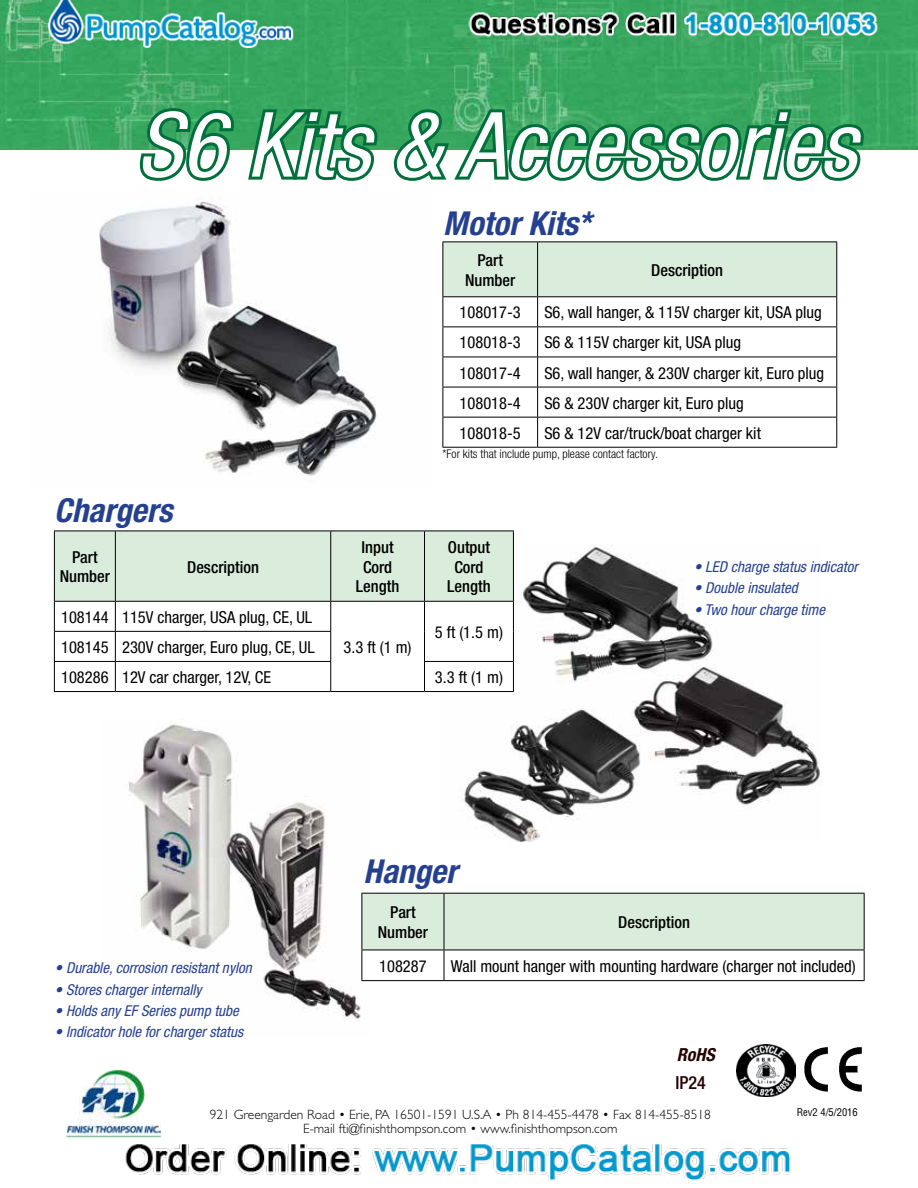
<style>
.page{position:relative;width:918px;height:1188px;background:#fff}
.page>*{position:absolute;margin:0;border:0;box-sizing:border-box;transform-origin:0 0}
.t1{font:italic condensed 90px "Helvetica Neue LT Std";color:#fff}
.t2{font:italic 700 condensed 33px "Helvetica Neue";color:#25408f}
.t3{font:italic 700 condensed 18px "Helvetica Neue";color:#230200}
.t4{font:500 condensed 18px "Helvetica Neue";color:#230302}
.t5{font:condensed 16.5px/30.2px "Helvetica Neue";color:#000}
.t6{font:500 condensed 16.5px/19.8px "Helvetica Neue";color:#000;text-align:center}
.t7{font:italic condensed 15px "Helvetica Neue";color:#25408f}
.t8{font:300 13.5px/14.9px "Gill Sans";color:#000001;text-align:center}
.t9{font:300 condensed 12px "Helvetica Neue";color:#000}
.t10{font:condensed 10.5px "Helvetica";color:#000}
</style>
<div class="page">
<img style="left:128px;top:723px;width:241px;height:297px">
<img style="left:462px;top:545px;width:360px;height:297px">
<svg style="left:54px;top:531px;width:460px;height:160px"></svg>
<hr style="left:54px;top:691px;width:61px;height:1px;background:#000">
<hr style="left:115px;top:691px;width:216px;height:1px;background:#000">
<hr style="left:331px;top:691px;width:94px;height:1px;background:#000">
<hr style="left:425px;top:691px;width:89px;height:1px;background:#000">
<img style="left:0;top:0;width:918px;height:149px">
<svg style="left:363px;top:894px;width:501px;height:86px"></svg>
<hr style="left:362px;top:893px;width:82px;height:1px;background:#000">
<hr style="left:362px;top:894px;width:1px;height:56px;background:#000">
<hr style="left:444px;top:893px;width:421px;height:1px;background:#000">
<hr style="left:444px;top:894px;width:1px;height:56px;background:#000">
<hr style="left:864px;top:894px;width:1px;height:56px;background:#000">
<hr style="left:362px;top:950px;width:82px;height:1px;background:#000">
<hr style="left:362px;top:950px;width:1px;height:30px;background:#000">
<hr style="left:444px;top:950px;width:421px;height:1px;background:#000">
<hr style="left:444px;top:950px;width:1px;height:30px;background:#000">
<hr style="left:864px;top:950px;width:1px;height:30px;background:#000">
<hr style="left:362px;top:980px;width:82px;height:1px;background:#000">
<hr style="left:444px;top:980px;width:421px;height:1px;background:#000">
<img style="left:66px;top:1069px;width:95px;height:69px">
<img style="left:99px;top:201px;width:278px;height:275px">
<svg style="left:443px;top:327px;width:393px;height:120px"></svg>
<svg style="left:442px;top:242px;width:395px;height:84px"></svg>
<hr style="left:442px;top:326px;width:96px;height:1px;background:#000">
<hr style="left:442px;top:327px;width:1px;height:30px;background:#000">
<hr style="left:538px;top:326px;width:299px;height:1px;background:#000">
<hr style="left:537px;top:327px;width:1px;height:30px;background:#000">
<hr style="left:836px;top:327px;width:1px;height:30px;background:#000">
<hr style="left:442px;top:357px;width:96px;height:1px;background:#000">
<hr style="left:442px;top:357px;width:1px;height:30px;background:#000">
<hr style="left:538px;top:357px;width:299px;height:1px;background:#000">
<hr style="left:537px;top:357px;width:1px;height:30px;background:#000">
<hr style="left:836px;top:357px;width:1px;height:30px;background:#000">
<hr style="left:442px;top:387px;width:96px;height:1px;background:#000">
<hr style="left:442px;top:387px;width:1px;height:30px;background:#000">
<hr style="left:538px;top:387px;width:299px;height:1px;background:#000">
<hr style="left:537px;top:387px;width:1px;height:30px;background:#000">
<hr style="left:836px;top:387px;width:1px;height:30px;background:#000">
<hr style="left:442px;top:417px;width:96px;height:1px;background:#000">
<svg style="left:442px;top:418px;width:1px;height:29px"></svg>
<hr style="left:538px;top:417px;width:299px;height:1px;background:#000">
<svg style="left:537px;top:418px;width:1px;height:29px"></svg>
<svg style="left:836px;top:418px;width:1px;height:29px"></svg>
<hr style="left:442px;top:447px;width:96px;height:1px;background:#000">
<hr style="left:538px;top:447px;width:299px;height:1px;background:#000">
<svg style="left:138px;top:105px;width:99px;height:76px"></svg>
<svg style="left:245px;top:106px;width:135px;height:75px"></svg>
<svg style="left:389px;top:106px;width:477px;height:75px;background:#409b69"></svg>
<img style="left:736px;top:1044px;width:59px;height:52px">
<img style="left:804px;top:1047px;width:58px;height:45px">
<img style="left:32px;top:0;width:854px;height:74px">
<img style="left:122px;top:1132px;width:669px;height:49px">
<h1 class="t1" style="left:137px;top:93px;width:721px">S6 Kits &amp; Accessories</h1>
<h2 class="t2" style="left:443px;top:203px;width:149px">Motor Kits*</h2>
<p class="t6" style="left:465px;top:250px;width:52px">Part<br>Number</p>
<p class="t6" style="left:651px;top:260px;width:73px">Description</p>
<p class="t5" style="left:460px;top:297px;width:63px">108017-3</p>
<p class="t5" style="left:544px;top:297px;width:279px">S6, wall hanger, &amp; 115V charger kit, USA plug</p>
<p class="t5" style="left:460px;top:327px;width:63px">108018-3</p>
<p class="t5" style="left:544px;top:327px;width:198px">S6 &amp; 115V charger kit, USA plug</p>
<p class="t5" style="left:460px;top:358px;width:63px">108017-4</p>
<p class="t5" style="left:544px;top:358px;width:281px">S6, wall hanger, &amp; 230V charger kit, Euro plug</p>
<p class="t5" style="left:460px;top:388px;width:63px">108018-4</p>
<p class="t5" style="left:544px;top:388px;width:201px">S6 &amp; 230V charger kit, Euro plug</p>
<p class="t5" style="left:460px;top:418px;width:63px">108018-5</p>
<p class="t5" style="left:544px;top:418px;width:218px">S6 &amp; 12V car/truck/boat charger kit</p>
<h2 class="t2" style="left:54px;top:490px;width:120px">Chargers</h2>
<p class="t6" style="left:60px;top:547px;width:52px">Part<br>Number</p>
<p class="t6" style="left:187px;top:557px;width:73px">Description</p>
<p class="t5" style="left:61px;top:602px;width:253px">108144 115V charger, USA plug, CE, UL</p>
<p class="t5" style="left:61px;top:632px;width:255px">108145 230V charger, Euro plug, CE, UL<br>108286 12V car charger, 12V, CE</p>
<p class="t9" style="left:442px;top:447px;width:217px">*For kits that include pump, please contact factory.</p>
<p class="t6" style="left:356px;top:537px;width:45px">Input<br>Cord<br>Length</p>
<p class="t6" style="left:447px;top:537px;width:45px">Output<br>Cord<br>Length</p>
<p class="t5" style="left:344px;top:632px;width:70px">3.3 ft (1 m)</p>
<p class="t5" style="left:435px;top:617px;width:70px">5 ft (1.5 m)</p>
<p class="t5" style="left:435px;top:662px;width:70px">3.3 ft (1 m)</p>
<p class="t7" style="left:694px;top:558px;width:165px">• LED charge status indicator</p>
<p class="t7" style="left:694px;top:579px;width:105px">• Double insulated</p>
<p class="t7" style="left:694px;top:601px;width:133px">• Two hour charge time</p>
<p class="t7" style="left:55px;top:959px;width:198px">• Durable, corrosion resistant nylon</p>
<p class="t7" style="left:55px;top:981px;width:148px">• Stores charger internally</p>
<p class="t7" style="left:55px;top:1002px;width:185px">• Holds any EF Series pump tube</p>
<p class="t7" style="left:55px;top:1023px;width:190px">• Indicator hole for charger status</p>
<h2 class="t2" style="left:364px;top:851px;width:95px">Hanger</h2>
<p class="t6" style="left:378px;top:902px;width:52px">Part<br>Number</p>
<p class="t6" style="left:618px;top:912px;width:73px">Description</p>
<p class="t5" style="left:379px;top:951px;width:49px">108287</p>
<p class="t5" style="left:451px;top:951px;width:406px">Wall mount hanger with mounting hardware (charger not included)</p>
<p class="t3" style="left:677px;top:1043px;width:39px">RoHS</p>
<p class="t4" style="left:675px;top:1072px;width:32px">IP24</p>
<p class="t8" style="left:210px;top:1107px;width:503px">921 Greengarden Road • Erie, PA 16501-1591 U.S.A • Ph 814-455-4478 • Fax 814-455-8518<br>E-mail fti@finishthompson.com • www.finishthompson.com</p>
<p class="t10" style="left:797px;top:1105px;width:62px">Rev2 4/5/2016</p>
</div>
